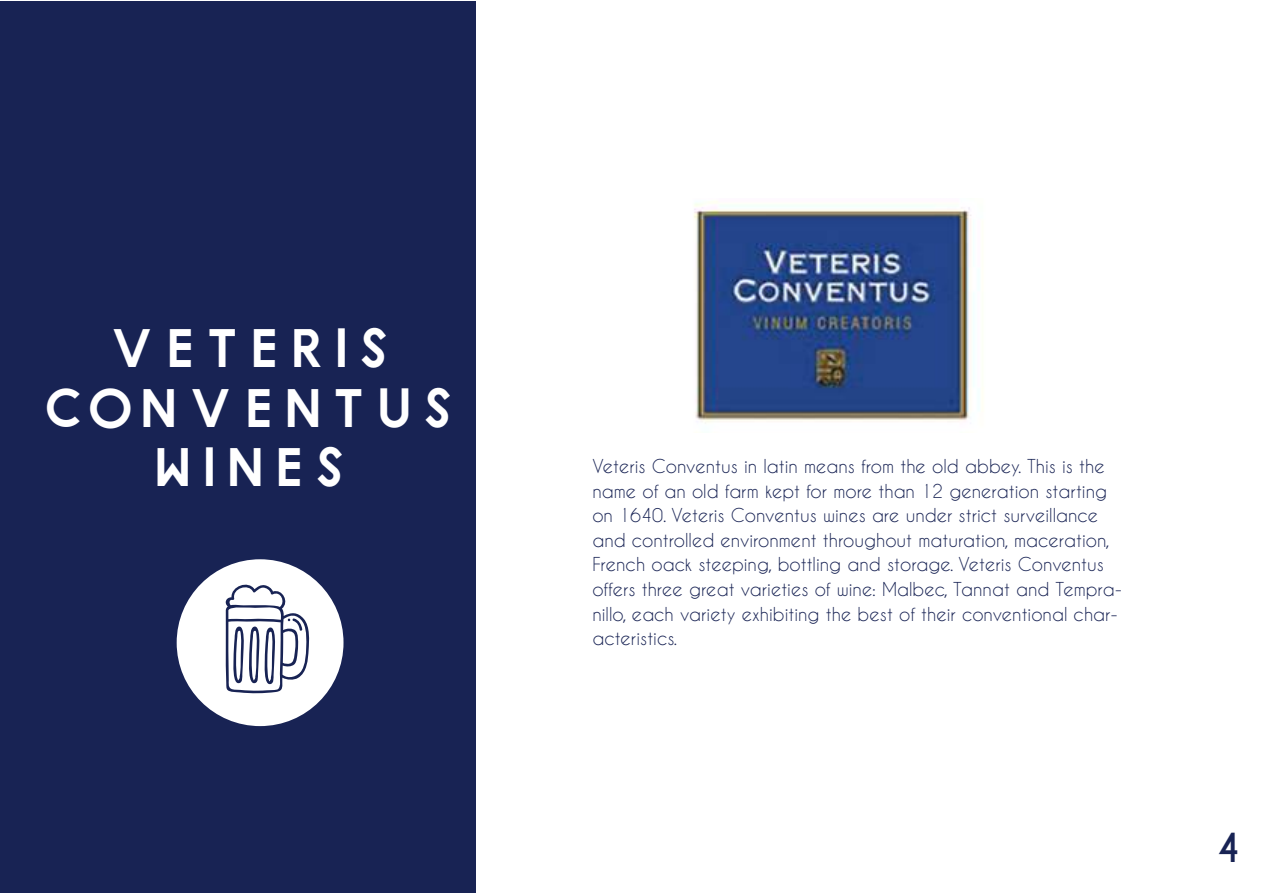
<style>
.page{position:relative;width:1263px;height:893px;background:#fff}
.page>*{position:absolute;margin:0;border:0;box-sizing:border-box;transform-origin:0 0}
.t1{font:49.5px/59.4px "HYPE";color:#fff;text-align:center}
.t2{font:700 37.5px "Caviar Dreams";color:#182354}
.t3{font:18px/24.6px "Caviar Dreams";color:#182354}
</style>
<div class="page">
<div style="left:0;top:1px;width:475px;height:892px;background:#182354"></div>
<div style="left:177px;top:559px;width:166px;height:167px;background:#fff;border-radius:50%"></div>
<svg style="left:225px;top:584px;width:85px;height:110px"></svg>
<img style="left:693px;top:201px;width:290px;height:222px">
<h1 class="t1" style="left:40px;top:321px;width:421px">VETERIS<br>CONVENTUS<br>WINES</h1>
<p class="t3" style="left:592px;top:453px;width:531px">Veteris Conventus in latin means from the old abbey. This is the name of an old farm kept for more than 12 generation starting on 1640. Veteris Conventus wines are under strict surveillance and controlled environment throughout maturation, maceration, French oack steeping, bottling and storage. Veteris Conventus offers three great varieties of wine: Malbec, Tannat and Tempra&shy;nillo, each variety exhibiting the best of their conventional char&shy;acteristics.</p>
<h2 class="t2" style="left:1216px;top:826px;width:26px">4</h2>
</div>
